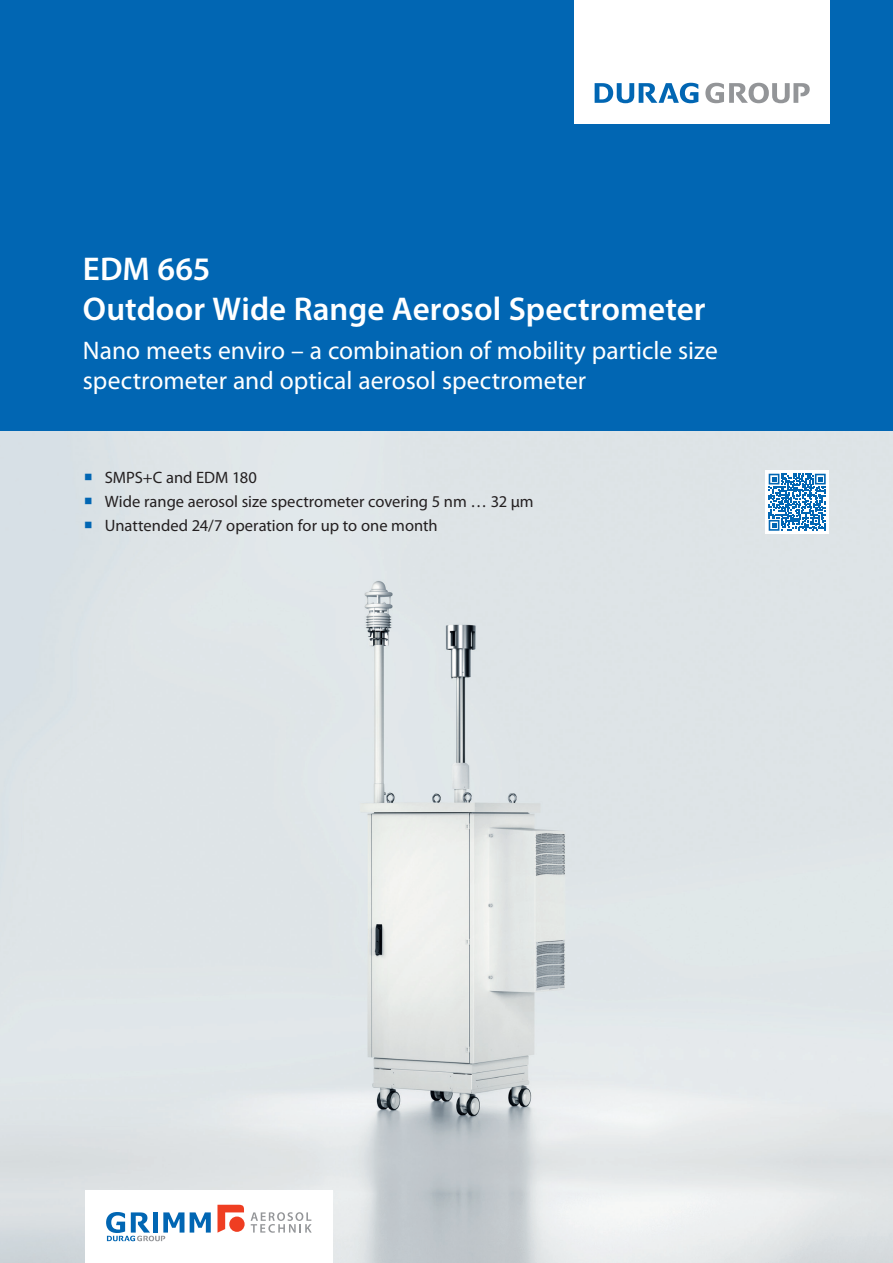
<style>
.page{position:relative;width:893px;height:1263px;background:#fff}
.page>*{position:absolute;margin:0;border:0;box-sizing:border-box;transform-origin:0 0}
.t1{font:600 33px/39.6px "Myriad Pro";letter-spacing:.005em;color:#fff}
.t2{font:25.5px/30.6px "Myriad Pro";color:#fff}
.t3{font:16.5px "Myriad Pro";letter-spacing:.005em;color:#231f20}
.s1{color:#0166b3}
</style>
<div class="page">
<img style="left:0;top:430px;width:893px;height:833px">
<div style="left:0;top:0;width:893px;height:430px;background:#0166b3"></div>
<div style="left:85px;top:1191px;width:247px;height:72px;background:#fff"></div>
<div style="left:574px;top:0;width:255px;height:123px;background:#fff"></div>
<svg style="left:595px;top:83px;width:103px;height:20px"></svg>
<svg style="left:705px;top:83px;width:105px;height:20px"></svg>
<svg style="left:251px;top:1212px;width:61px;height:21px"></svg>
<svg style="left:217px;top:1205px;width:27px;height:27px"></svg>
<div style="left:229px;top:1216px;width:16px;height:16px;background:#ef3e22;border-radius:50%"></div>
<svg style="left:190px;top:1212px;width:21px;height:20px"></svg>
<svg style="left:106px;top:1212px;width:78px;height:29px"></svg>
<div style="left:765px;top:470px;width:64px;height:64px;background:#fff"></div>
<svg style="left:768px;top:473px;width:58px;height:58px"></svg>
<svg style="left:769px;top:474px;width:57px;height:57px"></svg>
<svg style="left:93px;top:483px;width:16px;height:1px"></svg>
<svg style="left:93px;top:507px;width:16px;height:1px"></svg>
<svg style="left:93px;top:531px;width:16px;height:1px"></svg>
<h1 class="t1" style="left:83px;top:248px;width:624px">EDM 665<br>Outdoor Wide Range Aerosol Spectrometer</h1>
<h2 class="t2" style="left:83px;top:334px;width:636px">Nano meets enviro – a combination of mobility particle size spectrometer and optical aerosol spectrometer</h2>
<p class="t3" style="left:84px;top:467px;width:175px"><span class="s1">○</span> SMPS+C and EDM 180</p>
<p class="t3" style="left:84px;top:491px;width:451px"><span class="s1">○</span> Wide range aerosol size spectrometer covering 5 nm … 32 µm</p>
<p class="t3" style="left:84px;top:515px;width:356px"><span class="s1">○</span> Unattended 24/7 operation for up to one month</p>
</div>
